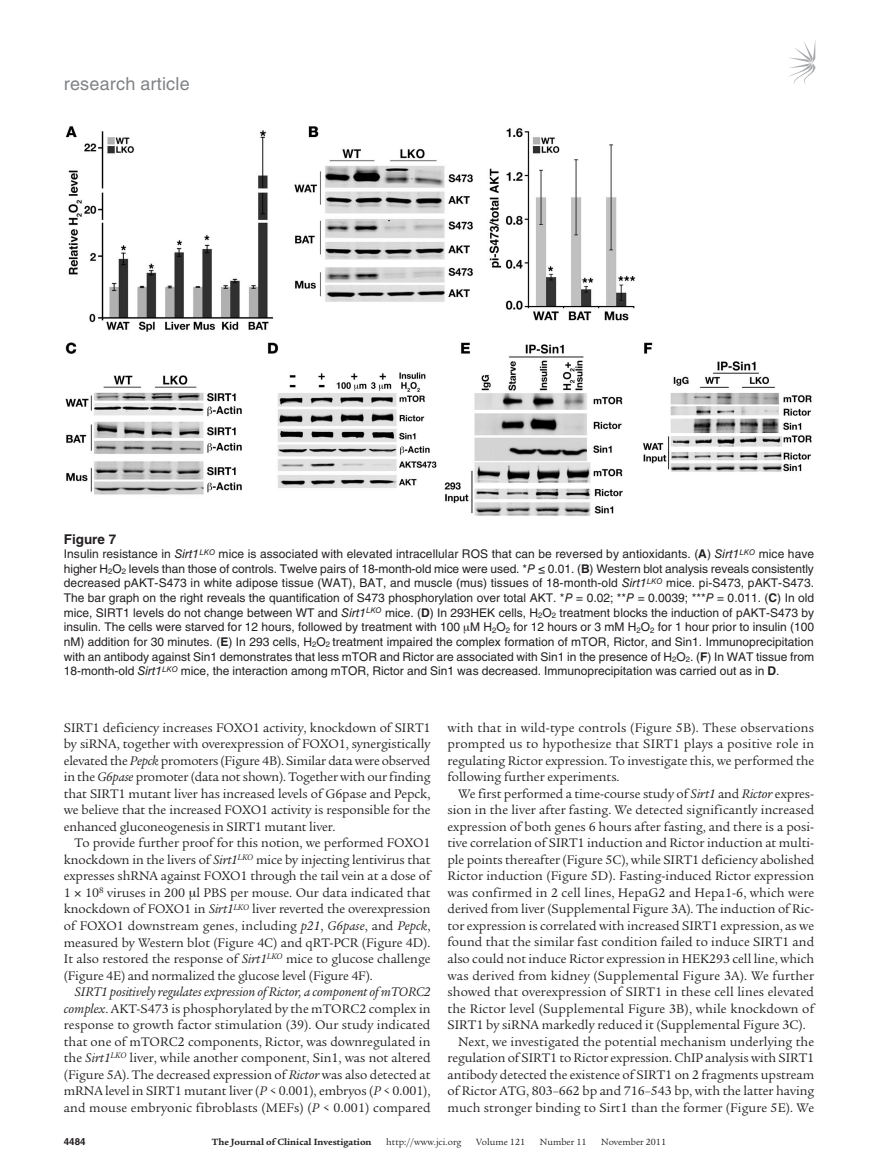
<style>
.page{position:relative;width:878px;height:1175px;background:#fff}
.page>*{position:absolute;margin:0;border:0;box-sizing:border-box;transform-origin:0 0}
.t1{font:18px "Helvetica LT Std";letter-spacing:.01em;color:#808285}
.t2{font:13.5px/16.5px "Legacy Serif Std";color:#231f20;text-align:justify}
.t3{font:700 13.5px "Helvetica LT Std";color:#231f20}
.t4{font:12px/14.7px "Helvetica LT Std";color:#231f20;text-align:justify}
.t5{font:9.75px "Legacy Serif Std";color:#231f20}
.t6{font:700 9.75px "Legacy Serif Std";color:#231f20}
.t7{font:700 9.75px "Helvetica LT Std";color:#231f20}
.s1{font-style:italic}
.s2{font-weight:700}
</style>
<div class="page">
<svg style="left:789px;top:42px;width:26px;height:43px"></svg>
<img style="left:65px;top:126px;width:747px;height:390px">
<h1 class="t1" style="left:64px;top:73px;width:127px">research article</h1>
<p class="t3" style="left:64px;top:530px;width:54px">Figure 7</p>
<p class="t4" style="left:64px;top:546px;width:751px">Insulin resistance in <span class="s1">Sirt1</span><sup>LKO</sup> mice is associated with elevated intracellular ROS that can be reversed by antioxidants. (<span class="s2">A</span>) <span class="s1">Sirt1</span><sup>LKO</sup> mice have higher H<sub>2</sub>O<sub>2</sub> levels than those of controls. Twelve pairs of 18-month-old mice were used. *<span class="s1">P</span> ≤ 0.01. (<span class="s2">B</span>) Western blot analysis reveals consistently decreased pAKT-S473 in white adipose tissue (WAT), BAT, and muscle (mus) tissues of 18-month-old <span class="s1">Sirt1</span><sup>LKO</sup> mice. pi-S473, pAKT-S473.<br>The bar graph on the right reveals the quantification of S473 phosphorylation over total AKT. *<span class="s1">P</span> = 0.02; **<span class="s1">P</span> = 0.0039; ***<span class="s1">P</span> = 0.011. (<span class="s2">C</span>) In old mice, SIRT1 levels do not change between WT and <span class="s1">Sirt1</span><sup>LKO</sup> mice. (<span class="s2">D</span>) In 293HEK cells, H<sub>2</sub>O<sub>2</sub> treatment blocks the induction of pAKT-S473 by insulin. The cells were starved for 12 hours, followed by treatment with 100 M H<sub>2</sub>O<sub>2</sub> for 12 hours or 3 mM H<sub>2</sub>O<sub>2</sub> for 1 hour prior to insulin (100 nM) addition for 30 minutes. (<span class="s2">E</span>) In 293 cells, H<sub>2</sub>O<sub>2</sub> treatment impaired the complex formation of mTOR, Rictor, and Sin1. Immunoprecipitation with an antibody against Sin1 demonstrates that less mTOR and Rictor are associated with Sin1 in the presence of H<sub>2</sub>O<sub>2</sub>. (<span class="s2">F</span>) In WAT tissue from 18-month-old <span class="s1">Sirt1</span><sup>LKO</sup> mice, the interaction among mTOR, Rictor and Sin1 was decreased. Immunoprecipitation was carried out as in <span class="s2">D</span>.</p>
<p class="t2" style="left:64px;top:719px;width:368px">SIRT1 deficiency increases FOXO1 activity, knockdown of SIRT1 by siRNA, together with overexpression of FOXO1, synergistically elevated the <span class="s1">Pepck</span> promoters (Figure 4B). Similar data were observed in the <span class="s1">G6pase</span> promoter (data not shown). Together with our finding that SIRT1 mutant liver has increased levels of G6pase and Pepck, we believe that the increased FOXO1 activity is responsible for the enhanced gluconeogenesis in SIRT1 mutant liver.</p>
<p class="t2" style="left:64px;top:835px;width:368px;text-indent:11px">To provide further proof for this notion, we performed FOXO1 knockdown in the livers of <span class="s1">Sirt1</span><sup>LKO</sup> mice by injecting lentivirus that expresses shRNA against FOXO1 through the tail vein at a dose of 1 10<sup>8</sup> viruses in 200 l PBS per mouse. Our data indicated that knockdown of FOXO1 in <span class="s1">Sirt1</span><sup>LKO</sup> liver reverted the overexpression of FOXO1 downstream genes, including <span class="s1">p21</span>, <span class="s1">G6pase</span>, and <span class="s1">Pepck</span>, measured by Western blot (Figure 4C) and qRT-PCR (Figure 4D).<br>It also restored the response of <span class="s1">Sirt1</span><sup>LKO</sup> mice to glucose challenge (Figure 4E) and normalized the glucose level (Figure 4F).</p>
<p class="t2" style="left:64px;top:983px;width:368px;text-indent:11px"><span class="s1">SIRT1 positively regulates expression of Rictor, a component of mTORC2 complex</span>. AKT-S473 is phosphorylated by the mTORC2 complex in response to growth factor stimulation (39). Our study indicated that one of mTORC2 components, Rictor, was downregulated in the <span class="s1">Sirt1</span><sup>LKO</sup> liver, while another component, Sin1, was not altered (Figure 5A). The decreased expression of <span class="s1">Rictor</span> was also detected at mRNA level in SIRT1 mutant liver (<span class="s1">P</span> &lt; 0.001), embryos (<span class="s1">P</span> &lt; 0.001), and mouse embryonic fibroblasts (MEFs) (<span class="s1">P</span> &lt; 0.001) compared</p>
<p class="t2" style="left:447px;top:719px;width:368px">with that in wild-type controls (Figure 5B). These observations prompted us to hypothesize that SIRT1 plays a positive role in regulating Rictor expression. To investigate this, we performed the following further experiments.</p>
<p class="t2" style="left:458px;top:785px;width:357px">We first performed a time-course study of <span class="s1">Sirt1</span> and <span class="s1">Rictor</span> expres-</p>
<p class="t2" style="left:447px;top:802px;width:368px">sion in the liver after fasting. We detected significantly increased</p>
<p class="t2" style="left:447px;top:818px;width:368px">expression of both genes 6 hours after fasting, and there is a posi-</p>
<p class="t2" style="left:447px;top:835px;width:368px">tive correlation of SIRT1 induction and Rictor induction at multi-</p>
<p class="t2" style="left:447px;top:851px;width:368px">ple points thereafter (Figure 5C), while SIRT1 deficiency abolished</p>
<p class="t2" style="left:447px;top:868px;width:368px">Rictor induction (Figure 5D). Fasting-induced Rictor expression</p>
<p class="t2" style="left:447px;top:884px;width:368px">was confirmed in 2 cell lines, HepaG2 and Hepa1-6, which were</p>
<p class="t2" style="left:447px;top:901px;width:368px">derived from liver (Supplemental Figure 3A). The induction of Ric-</p>
<p class="t2" style="left:447px;top:917px;width:368px">tor expression is correlated with increased SIRT1 expression, as we</p>
<p class="t2" style="left:447px;top:934px;width:368px">found that the similar fast condition failed to induce SIRT1 and</p>
<p class="t2" style="left:447px;top:950px;width:368px">also could not induce Rictor expression in HEK293 cell line, which</p>
<p class="t2" style="left:447px;top:967px;width:368px">was derived from kidney (Supplemental Figure 3A). We further</p>
<p class="t2" style="left:447px;top:983px;width:368px">showed that overexpression of SIRT1 in these cell lines elevated</p>
<p class="t2" style="left:447px;top:1000px;width:368px">the Rictor level (Supplemental Figure 3B), while knockdown of</p>
<p class="t2" style="left:447px;top:1016px;width:360px">SIRT1 by siRNA markedly reduced it (Supplemental Figure 3C).</p>
<p class="t2" style="left:458px;top:1033px;width:357px">Next, we investigated the potential mechanism underlying the</p>
<p class="t2" style="left:447px;top:1049px;width:368px">regulation of SIRT1 to Rictor expression. ChIP analysis with SIRT1</p>
<p class="t2" style="left:447px;top:1066px;width:368px">antibody detected the existence of SIRT1 on 2 fragments upstream</p>
<p class="t2" style="left:447px;top:1082px;width:368px">of Rictor ATG, 803–662 bp and 716–543 bp, with the latter having</p>
<p class="t2" style="left:447px;top:1099px;width:368px">much stronger binding to Sirt1 than the former (Figure 5E). We</p>
<p class="t7" style="left:64px;top:1135px;width:23px">4484</p>
<p class="t6" style="left:212px;top:1135px;width:161px">The Journal of Clinical Investigation</p>
<p class="t5" style="left:386px;top:1136px;width:77px">http://www.jci.org</p>
<p class="t5" style="left:476px;top:1136px;width:50px">Volume 121</p>
<p class="t5" style="left:540px;top:1136px;width:48px">Number 11</p>
<p class="t5" style="left:601px;top:1136px;width:66px">November 2011</p>
</div>
